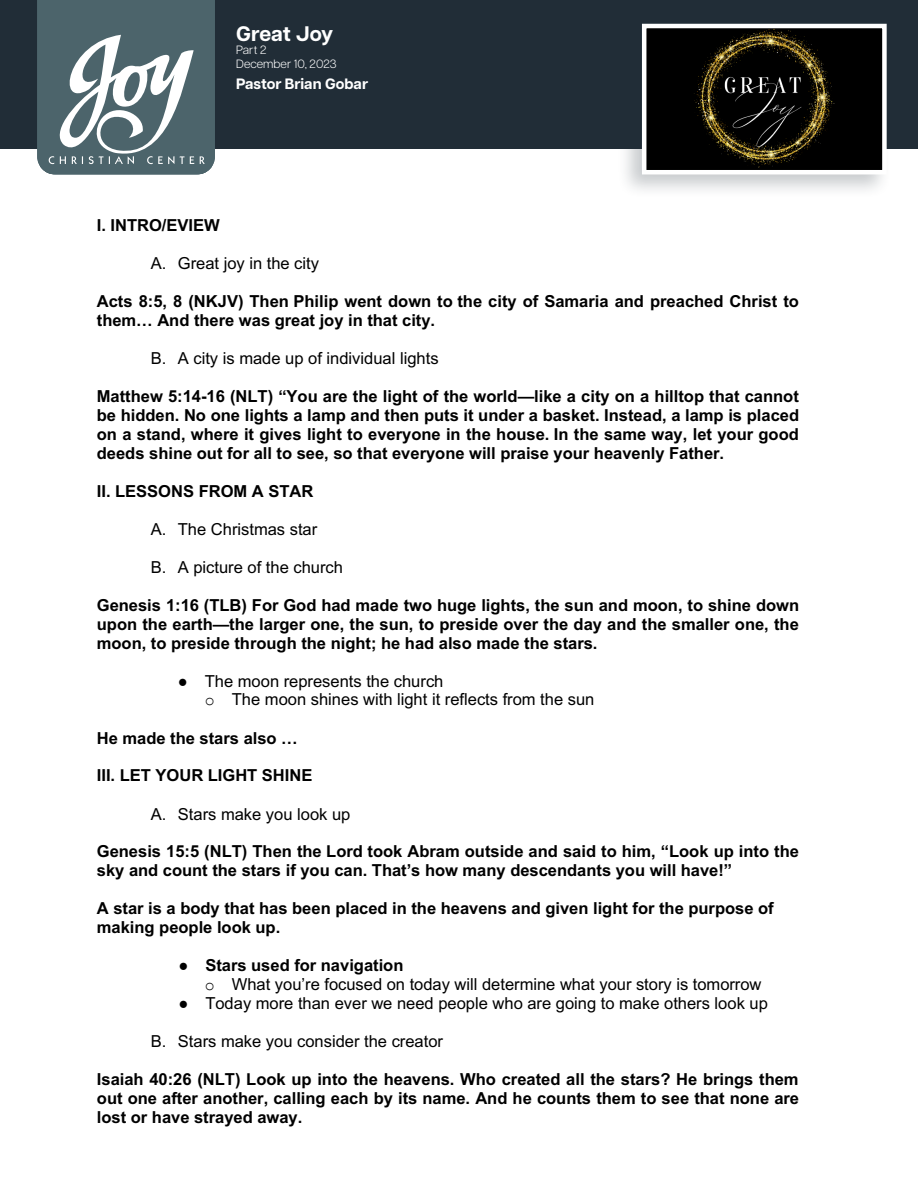
<style>
.page{position:relative;width:918px;height:1188px;background:#fff}
.page>*{position:absolute;margin:0;border:0;box-sizing:border-box;transform-origin:0 0}
.t1{font:700 21px "Articulat CF";letter-spacing:-.01em;color:#fff}
.t2{font:700 16.5px/18.9px "Arial";color:#000}
.t3{font:16.5px/18.8px "Arial";color:#000}
.t4{font:700 15px "Articulat CF";color:#fff}
.t5{font:300 12px/13.5px "Articulat CF";color:#fff}
.s1{font-family:"Times New Roman"}
.s2{font-family:"Courier New"}
.s3{font-weight:700}
</style>
<div class="page">
<div style="left:0;top:0;width:918px;height:149px;background:#212d37"></div>
<div style="left:617px;top:18px;width:276px;height:181px;background:#212d37;opacity:.25"></div>
<svg style="left:640px;top:22px;width:249px;height:155px;background:#2b2a24"></svg>
<svg style="left:37px;top:0;width:178px;height:174px;background:#6c7f85"></svg>
<p class="t1" style="left:236px;top:18px;width:98px">Great Joy</p>
<p class="t5" style="left:236px;top:42px;width:102px">Part 2<br>December 10, 2023</p>
<p class="t4" style="left:236px;top:72px;width:133px">Pastor Brian Gobar</p>
<p class="t2" style="left:97px;top:216px;width:124px">I. INTRO/EVIEW</p>
<p class="t3" style="left:151px;top:254px;width:170px">A. Great joy in the city</p>
<p class="t2" style="left:97px;top:292px;width:704px">Acts 8:5, 8 (NKJV) Then Philip went down to the city of Samaria and preached Christ to them… And there was great joy in that city.</p>
<p class="t3" style="left:151px;top:349px;width:289px">B. A city is made up of individual lights</p>
<p class="t2" style="left:97px;top:387px;width:704px;text-align:justify">Matthew 5:14-16 (NLT) “You are the light of the world—like a city on a hilltop that cannot be hidden. No one lights a lamp and then puts it under a basket. Instead, a lamp is placed on a stand, where it gives light to everyone in the house. In the same way, let your good deeds shine out for all to see, so that everyone will praise your heavenly Father.</p>
<p class="t2" style="left:97px;top:482px;width:218px">II. LESSONS FROM A STAR</p>
<p class="t3" style="left:151px;top:520px;width:168px">A. The Christmas star</p>
<p class="t3" style="left:151px;top:557px;width:194px">B. A picture of the church</p>
<p class="t2" style="left:97px;top:596px;width:704px;text-align:justify">Genesis 1:16 (TLB) For God had made two huge lights, the sun and moon, to shine down upon the earth—the larger one, the sun, to preside over the day and the smaller one, the moon, to preside through the night; he had also made the stars.</p>
<p class="t3" style="left:205px;top:671px;width:391px;text-indent:-27px"><span class="s1">●</span> The moon represents the church<br><span class="s2">o</span> The moon shines with light it reflects from the sun</p>
<p class="t2" style="left:97px;top:729px;width:202px">He made the stars also …</p>
<p class="t2" style="left:97px;top:766px;width:217px">III. LET YOUR LIGHT SHINE</p>
<p class="t3" style="left:151px;top:804px;width:201px">A. Stars make you look up</p>
<p class="t2" style="left:97px;top:842px;width:704px">Genesis 15:5 (NLT) Then the Lord took Abram outside and said to him, “Look up into the sky and count the stars if you can. That’s how many descendants you will have!”</p>
<p class="t2" style="left:97px;top:899px;width:678px">A star is a body that has been placed in the heavens and given light for the purpose of making people look up.</p>
<p class="t3" style="left:205px;top:956px;width:558px;text-indent:-27px"><span class="s1">●</span> <span class="s3">Stars used for navigation<br></span><span class="s2">o</span> What you’re focused on today will determine what your story is tomorrow</p>
<p class="t3" style="left:178px;top:994px;width:591px"><span class="s1">●</span> Today more than ever we need people who are going to make others look up</p>
<p class="t3" style="left:151px;top:1032px;width:294px">B. Stars make you consider the creator</p>
<p class="t2" style="left:97px;top:1070px;width:704px;text-align:justify">Isaiah 40:26 (NLT) Look up into the heavens. Who created all the stars? He brings them out one after another, calling each by its name. And he counts them to see that none are lost or have strayed away.</p>
</div>
